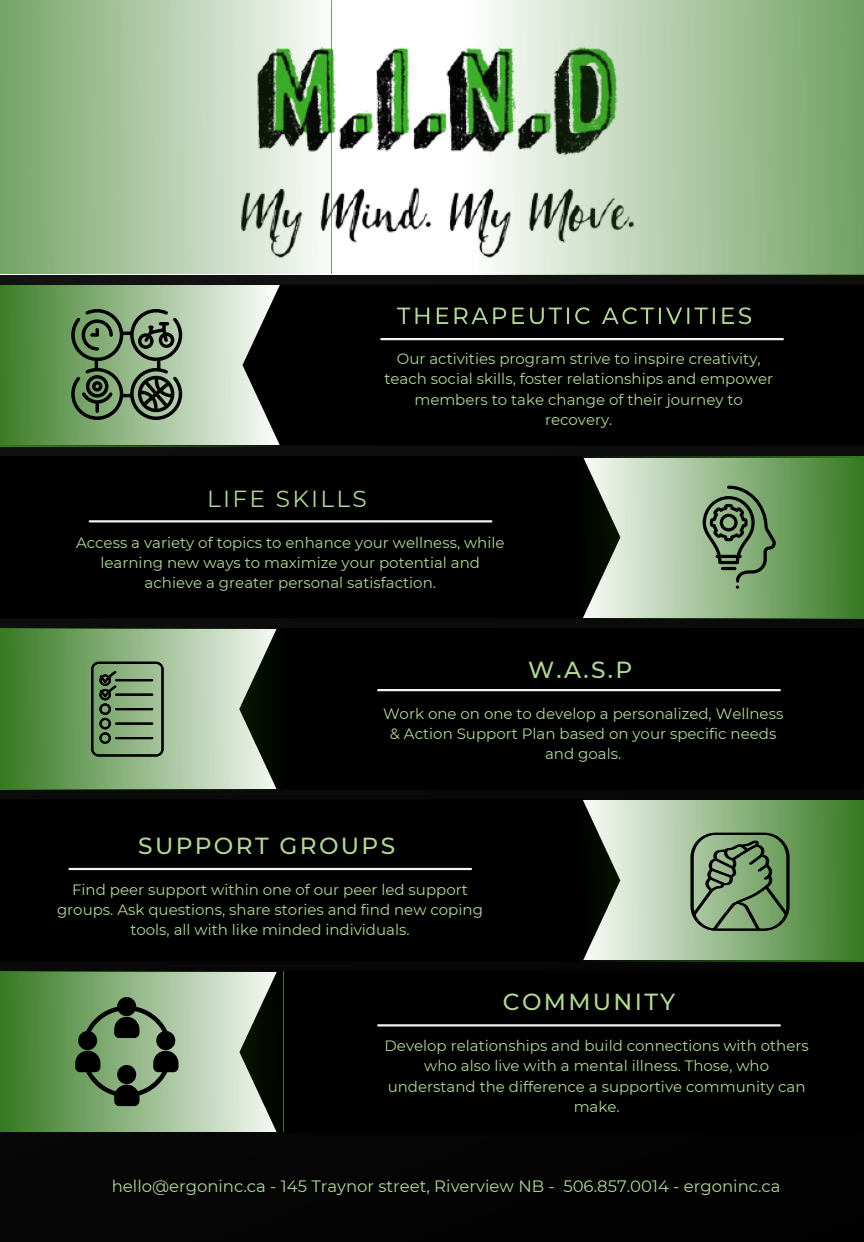
<style>
.page{position:relative;width:864px;height:1242px;background:#fff}
.page>*{position:absolute;margin:0;border:0;box-sizing:border-box;transform-origin:0 0}
.t1{font:500 23.25px "Montserrat";letter-spacing:.1em;color:#b0d892}
.t2{font:23.25px "Montserrat";letter-spacing:.1em;color:#b0d892}
.t3{font:16.5px "Montserrat";color:#b0d892}
.t4{font:15px/20.2px "Montserrat";color:#b0d892;text-align:center}
</style>
<div class="page">
<img style="left:0;top:274px;width:864px;height:968px">
<img style="left:171px;top:0;width:549px;height:285px">
<div style="left:0;top:456px;width:577px;height:162px;background:#000"></div>
<div style="left:239px;top:628px;width:625px;height:162px;background:#000"></div>
<div style="left:0;top:799px;width:620px;height:162px;background:#000"></div>
<div style="left:239px;top:971px;width:625px;height:162px;background:#000"></div>
<svg style="left:0;top:285px;width:243px;height:161px;background:#8bb27f"></svg>
<svg style="left:71px;top:309px;width:111px;height:111px;background:#627b5a"></svg>
<div style="left:243px;top:285px;width:621px;height:161px;background:#000"></div>
<svg style="left:577px;top:456px;width:287px;height:162px;background:#81a276"></svg>
<svg style="left:0;top:628px;width:285px;height:161px;background:#7ea074"></svg>
<svg style="left:578px;top:801px;width:286px;height:160px;background:#82a377"></svg>
<svg style="left:0;top:972px;width:284px;height:159px;background:#7fa074"></svg>
<svg style="left:75px;top:997px;width:103px;height:109px;background:#5f7957"></svg>
<svg style="left:0;top:0;width:331px;height:274px;background:#a7c29f"></svg>
<svg style="left:472px;top:0;width:392px;height:274px;background:#a2be9a"></svg>
<img style="left:390px;top:295px;width:379px;height:41px">
<svg style="left:703px;top:486px;width:73px;height:103px;background:#6b8962"></svg>
<svg style="left:690px;top:833px;width:100px;height:98px;background:#6b8962"></svg>
<svg style="left:91px;top:662px;width:73px;height:94px;background:#6c8863"></svg>
<hr style="left:381px;top:338px;width:402px;height:2px;background:#f0f1f4">
<hr style="left:90px;top:520px;width:401px;height:2px;background:#f0f1f4">
<hr style="left:378px;top:689px;width:402px;height:2px;background:#f0f1f4">
<hr style="left:69px;top:868px;width:402px;height:2px;background:#f0f1f4">
<hr style="left:378px;top:1024px;width:402px;height:3px;background:#f0f1f4">
<p class="t4" style="left:384px;top:349px;width:390px">Our activities program strive to inspire creativity, teach social skills, foster relationships and empower members to take change of their journey to recovery.</p>
<p class="t2" style="left:207px;top:484px;width:161px">LIFE SKILLS</p>
<p class="t4" style="left:76px;top:532px;width:430px">Access a variety of topics to enhance your wellness, while learning new ways to maximize your potential and achieve a greater personal satisfaction.</p>
<p class="t1" style="left:528px;top:655px;width:106px">W.A.S.P</p>
<p class="t4" style="left:383px;top:703px;width:402px">Work one on one to develop a personalized, Wellness &amp; Action Support Plan based on your specific needs and goals.</p>
<p class="t1" style="left:138px;top:832px;width:258px">SUPPORT GROUPS</p>
<p class="t4" style="left:57px;top:879px;width:427px">Find peer support within one of our peer led support groups. Ask questions, share stories and find new coping tools, all with like minded individuals.</p>
<p class="t1" style="left:503px;top:988px;width:174px">COMMUNITY</p>
<p class="t4" style="left:385px;top:1036px;width:426px">Develop relationships and build connections with others who also live with a mental illness. Those, who understand the difference a supportive community can make.</p>
<p class="t3" style="left:112px;top:1176px;width:670px">hello@ergoninc.ca - 145 Traynor street, Riverview NB - 506.857.0014 - ergoninc.ca</p>
</div>
